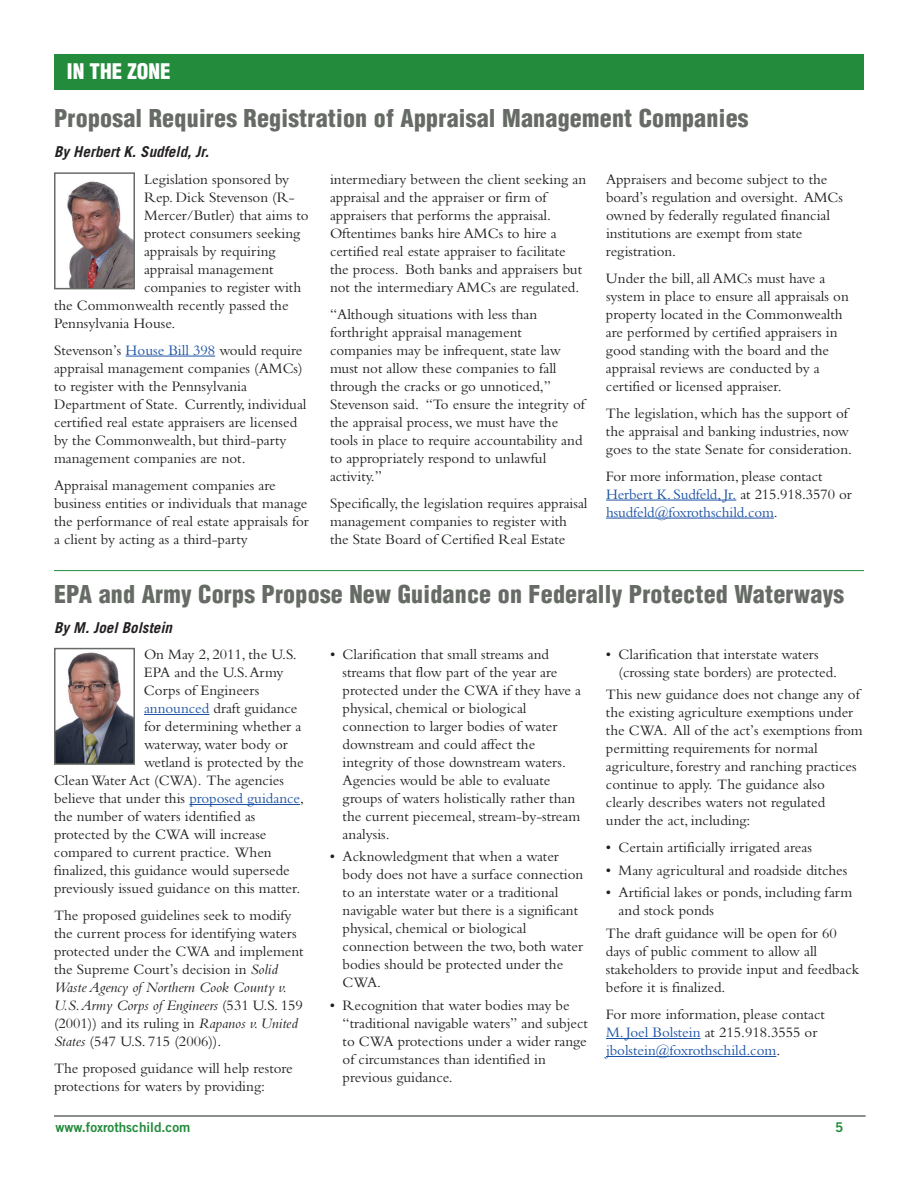
<style>
.page{position:relative;width:918px;height:1188px;background:#fff}
.page>*{position:absolute;margin:0;border:0;box-sizing:border-box;transform-origin:0 0}
.t1{font:900 condensed 24px "Helvetica";letter-spacing:.01em;color:#666b65}
.t2{font:900 condensed 21px "Helvetica";color:#fff}
.t3{font:15px/18px "Bembo";color:#231f20}
.t4{font:italic 700 15px "Trade Gothic";letter-spacing:.005em;color:#231f20}
.t5{font:13.5px "Trade Gothic Bold Two";color:#238b3c}
.s1{color:#1c52a4}
.s2{font-style:italic}
</style>
<div class="page">
<hr style="left:126px;top:356px;width:89px;height:1px;background:#1c52a4">
<hr style="left:606px;top:500px;width:130px;height:1px;background:#1c52a4">
<hr style="left:606px;top:518px;width:168px;height:1px;background:#1c52a4">
<hr style="left:54px;top:1115px;width:812px;height:2px;background:#666b65">
<img style="left:66px;top:181px;width:66px;height:105px">
<div style="left:54px;top:172px;width:81px;height:117px;border:2px solid #666b65"></div>
<div style="left:54px;top:54px;width:810px;height:36px;background:#238b3c"></div>
<hr style="left:144px;top:714px;width:65px;height:1px;background:#1c52a4">
<hr style="left:189px;top:804px;width:111px;height:1px;background:#1c52a4">
<hr style="left:606px;top:1038px;width:95px;height:1px;background:#1c52a4">
<hr style="left:606px;top:1056px;width:170px;height:1px;background:#1c52a4">
<img style="left:57px;top:652px;width:75px;height:110px">
<div style="left:54px;top:648px;width:81px;height:117px;border:2px solid #666b65"></div>
<hr style="left:54px;top:570px;width:810px;height:1px;background:#238b3c">
<h2 class="t2" style="left:67px;top:63px;width:105px">IN THE ZONE</h2>
<h1 class="t1" style="left:54px;top:109px;width:696px">Proposal Requires Registration of Appraisal Management Companies</h1>
<p class="t4" style="left:54px;top:147px;width:157px">By Herbert K. Sudfeld, Jr.</p>
<p class="t3" style="left:144px;top:171px;width:147px">Legislation sponsored by</p>
<p class="t3" style="left:144px;top:189px;width:152px">Rep. Dick Stevenson (R-</p>
<p class="t3" style="left:144px;top:207px;width:166px">Mercer/Butler) that aims to</p>
<p class="t3" style="left:144px;top:225px;width:158px">protect consumers seeking</p>
<p class="t3" style="left:144px;top:243px;width:133px">appraisals by requiring</p>
<p class="t3" style="left:144px;top:261px;width:131px">appraisal management</p>
<p class="t3" style="left:144px;top:279px;width:159px">companies to register with</p>
<p class="t3" style="left:54px;top:297px;width:236px">the Commonwealth recently passed the</p>
<p class="t3" style="left:54px;top:315px;width:123px">Pennsylvania House.</p>
<p class="t3" style="left:54px;top:342px;width:254px">Stevenson’s <span class="s1">House Bill 398</span> would require appraisal management companies (AMCs) to register with the Pennsylvania Department of State. Currently, individual certified real estate appraisers are licensed by the Commonwealth, but third-party management companies are not.</p>
<p class="t3" style="left:54px;top:477px;width:256px">Appraisal management companies are business entities or individuals that manage the performance of real estate appraisals for a client by acting as a third-party</p>
<p class="t3" style="left:330px;top:171px;width:258px">intermediary between the client seeking an appraisal and the appraiser or firm of appraisers that performs the appraisal.<br>Oftentimes banks hire AMCs to hire a certified real estate appraiser to facilitate the process. Both banks and appraisers but not the intermediary AMCs are regulated.</p>
<p class="t3" style="left:330px;top:306px;width:256px">“Although situations with less than forthright appraisal management companies may be infrequent, state law must not allow these companies to fall through the cracks or go unnoticed,” Stevenson said. “To ensure the integrity of the appraisal process, we must have the tools in place to require accountability and to appropriately respond to unlawful activity.”</p>
<p class="t3" style="left:330px;top:495px;width:259px">Specifically, the legislation requires appraisal management companies to register with the State Board of Certified Real Estate</p>
<p class="t3" style="left:606px;top:171px;width:239px">Appraisers and become subject to the board’s regulation and oversight. AMCs owned by federally regulated financial institutions are exempt from state registration.</p>
<p class="t3" style="left:606px;top:270px;width:244px">Under the bill, all AMCs must have a system in place to ensure all appraisals on property located in the Commonwealth are performed by certified appraisers in good standing with the board and the appraisal reviews are conducted by a certified or licensed appraiser.</p>
<p class="t3" style="left:606px;top:405px;width:248px">The legislation, which has the support of the appraisal and banking industries, now goes to the state Senate for consideration.</p>
<p class="t3" style="left:606px;top:468px;width:247px">For more information, please contact<br><span class="s1">Herbert K. Sudfeld, Jr.</span> at 215.918.3570 or <span class="s1">hsudfeld@foxrothschild.com</span>.</p>
<h1 class="t1" style="left:54px;top:585px;width:792px">EPA and Army Corps Propose New Guidance on Federally Protected Waterways</h1>
<p class="t4" style="left:54px;top:622px;width:120px">By M. Joel Bolstein</p>
<p class="t3" style="left:144px;top:647px;width:154px">On May 2, 2011, the U.S.</p>
<p class="t3" style="left:144px;top:665px;width:141px">EPA and the U.S.Army</p>
<p class="t3" style="left:144px;top:683px;width:117px">Corps of Engineers</p>
<p class="t3" style="left:144px;top:701px;width:155px"><span class="s1">announced</span> draft guidance</p>
<p class="t3" style="left:144px;top:719px;width:159px">for determining whether a</p>
<p class="t3" style="left:144px;top:737px;width:145px">waterway, water body or</p>
<p class="t3" style="left:144px;top:755px;width:161px">wetland is protected by the</p>
<p class="t3" style="left:54px;top:773px;width:232px">CleanWater Act (CWA). The agencies</p>
<p class="t3" style="left:54px;top:791px;width:252px">believe that under this <span class="s1">proposed guidance</span>,</p>
<p class="t3" style="left:54px;top:809px;width:203px">the number of waters identified as</p>
<p class="t3" style="left:54px;top:827px;width:214px">protected by the CWA will increase</p>
<p class="t3" style="left:54px;top:845px;width:219px">compared to current practice. When</p>
<p class="t3" style="left:54px;top:863px;width:237px">finalized, this guidance would supersede</p>
<p class="t3" style="left:54px;top:881px;width:248px">previously issued guidance on this matter.</p>
<p class="t3" style="left:54px;top:908px;width:251px">The proposed guidelines seek to modify the current process for identifying waters protected under the CWA and implement the Supreme Court’s decision in <span class="s2">Solid Waste Agency of Northern Cook County v.<br>U.S.Army Corps of Engineers</span> (531 U.S. 159 (2001)) and its ruling in <span class="s2">Rapanos v. United States</span> (547 U.S. 715 (2006)).</p>
<p class="t3" style="left:54px;top:1061px;width:240px">The proposed guidance will help restore protections for waters by providing:</p>
<p class="t3" style="left:343px;top:647px;width:240px;text-indent:-13px">• Clarification that small streams and streams that flow part of the year are protected under the CWA if they have a physical, chemical or biological connection to larger bodies of water downstream and could affect the integrity of those downstream waters.<br>Agencies would be able to evaluate groups of waters holistically rather than the current piecemeal, stream-by-stream analysis.</p>
<p class="t3" style="left:343px;top:849px;width:242px;text-indent:-13px">• Acknowledgment that when a water body does not have a surface connection to an interstate water or a traditional navigable water but there is a significant physical, chemical or biological connection between the two, both water bodies should be protected under the CWA.</p>
<p class="t3" style="left:343px;top:998px;width:247px;text-indent:-13px">• Recognition that water bodies may be “traditional navigable waters” and subject to CWA protections under a wider range of circumstances than identified in previous guidance.</p>
<p class="t3" style="left:619px;top:647px;width:220px;text-indent:-13px">• Clarification that interstate waters (crossing state borders) are protected.</p>
<p class="t3" style="left:606px;top:687px;width:258px">This new guidance does not change any of the existing agriculture exemptions under the CWA. All of the act’s exemptions from permitting requirements for normal agriculture, forestry and ranching practices continue to apply. The guidance also clearly describes waters not regulated under the act, including:</p>
<p class="t3" style="left:606px;top:840px;width:207px">• Certain artificially irrigated areas</p>
<p class="t3" style="left:606px;top:863px;width:243px">• Many agricultural and roadside ditches</p>
<p class="t3" style="left:619px;top:885px;width:235px;text-indent:-13px">• Artificial lakes or ponds, including farm and stock ponds</p>
<p class="t3" style="left:606px;top:926px;width:255px">The draft guidance will be open for 60 days of public comment to allow all stakeholders to provide input and feedback before it is finalized.</p>
<p class="t3" style="left:606px;top:1007px;width:221px">For more information, please contact<br><span class="s1">M. Joel Bolstein</span> at 215.918.3555 or <span class="s1">jbolstein@foxrothschild.com</span>.</p>
<p class="t5" style="left:56px;top:1122px;width:136px">www.foxrothschild.com</p>
<p class="t5" style="left:835px;top:1123px;width:10px">5</p>
</div>
